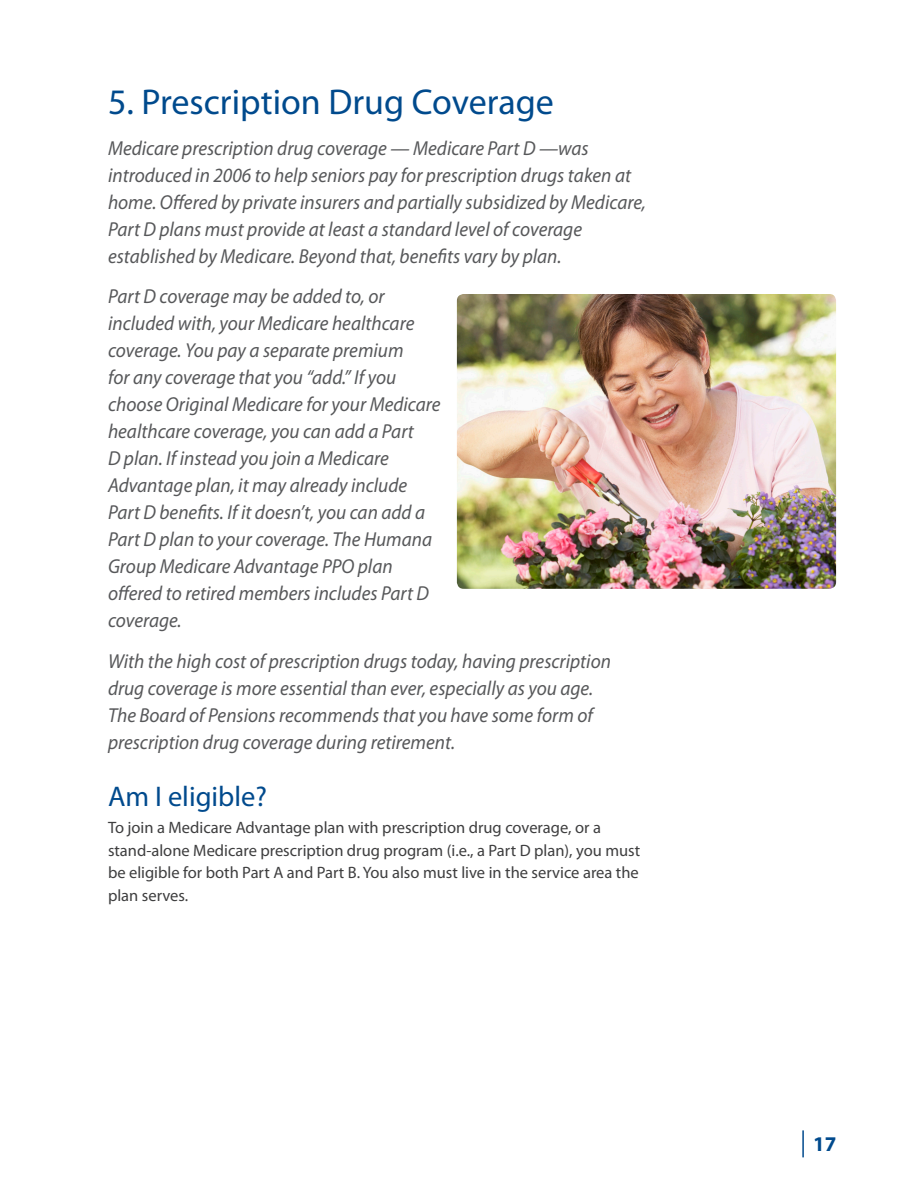
<style>
.page{position:relative;width:918px;height:1188px;background:#fff}
.page>*{position:absolute;margin:0;border:0;box-sizing:border-box;transform-origin:0 0}
.Main_Headline{font:36px "Myriad Pro";color:#004a8d}
.Subhead_1{font:28.5px "Myriad Pro";color:#004a8d}
.t1{font:700 21px "Myriad Pro";color:#004a8d}
.Intro_Italic{font:italic 20.25px/27px "Myriad Pro";color:#57585a;scale:.95 1}
.Body{font:16.5px/22.5px "Myriad Pro";color:#3e3e3f}
</style>
<div class="page">
<hr style="left:802px;top:1130px;width:2px;height:27px;background:#004a8d">
<img style="left:457px;top:294px;width:379px;height:295px">
<p class="Main_Headline" style="left:108px;top:80px;width:447px">5. Prescription Drug Coverage</p>
<p class="Intro_Italic" style="left:108px;top:134px;width:568px">Medicare prescription drug coverage — Medicare Part D —was introduced in 2006 to help seniors pay for prescription drugs taken at home. Offered by private insurers and partially subsidized by Medicare, Part D plans must provide at least a standard level of coverage established by Medicare. Beyond that, benefits vary by plan.</p>
<p class="Intro_Italic" style="left:108px;top:282px;width:352px">Part D coverage may be added to, or included with, your Medicare healthcare coverage. You pay a separate premium<br>for any coverage that you “add.” If you choose Original Medicare for your Medicare healthcare coverage, you can add a Part<br>D plan. If instead you join a Medicare Advantage plan, it may already include Part D benefits. If it doesn’t, you can add a Part D plan to your coverage. The Humana Group Medicare Advantage PPO plan offered to retired members includes Part D coverage.</p>
<p class="Intro_Italic" style="left:108px;top:647px;width:531px">With the high cost of prescription drugs today, having prescription drug coverage is more essential than ever, especially as you age.<br>The Board of Pensions recommends that you have some form of prescription drug coverage during retirement.</p>
<p class="Subhead_1" style="left:108px;top:778px;width:160px">Am I eligible?</p>
<p class="Body" style="left:108px;top:816px;width:534px">To join a Medicare Advantage plan with prescription drug coverage, or a stand-alone Medicare prescription drug program (i.e., a Part D plan), you must be eligible for both Part A and Part B. You also must live in the service area the plan serves.</p>
<p class="t1" style="left:813px;top:1130px;width:25px">17</p>
</div>
